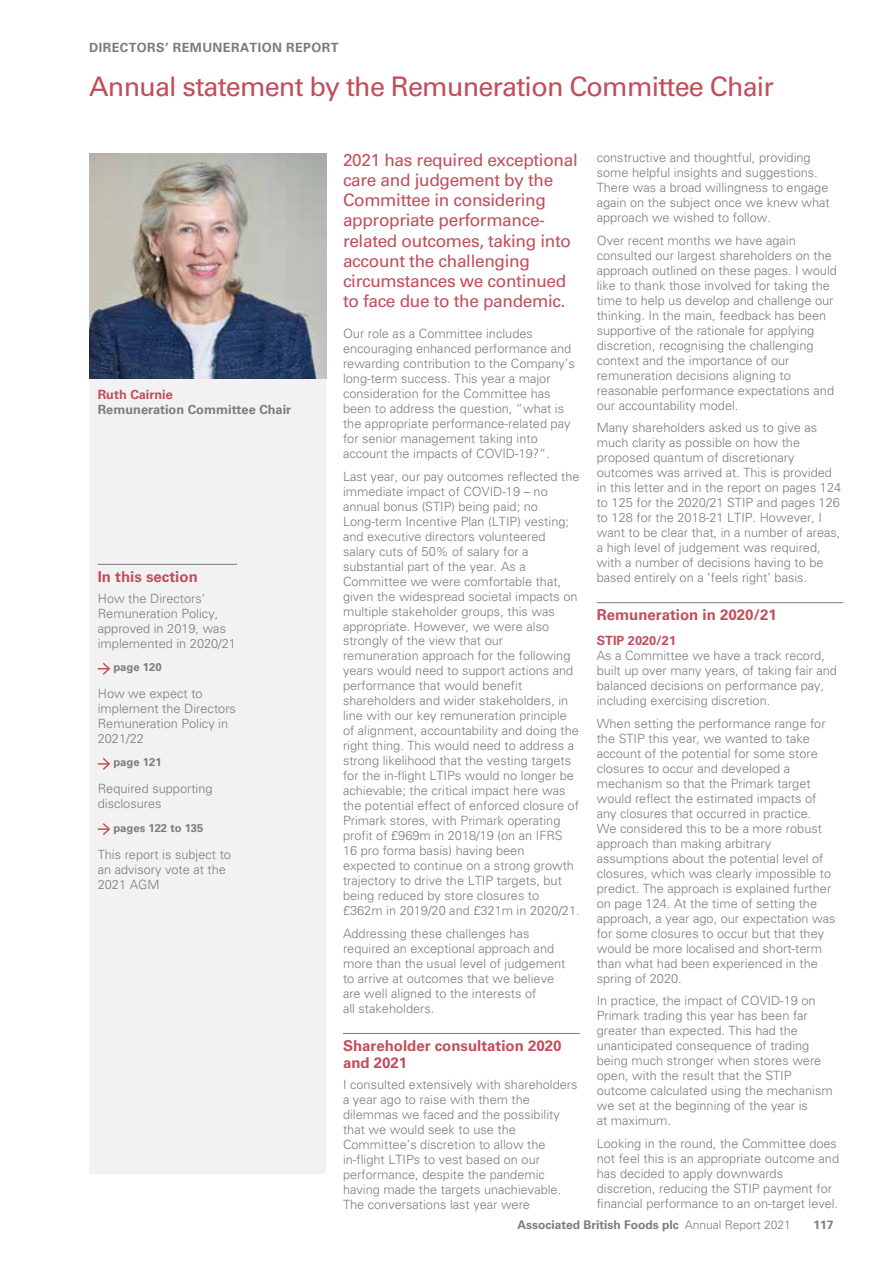
<style>
.page{position:relative;width:893px;height:1263px;background:#fff}
.page>*{position:absolute;margin:0;border:0;box-sizing:border-box;transform-origin:0 0}
.t1{font:27px "Univers LT Std";letter-spacing:-.03em;color:#c24e5c}
.t2{font:17.25px/20.2px "Univers LT Std";letter-spacing:-.02em;color:#c24e5c}
.t3{font:700 15px/17.2px "Univers LT Std";color:#c24e5c}
.t4{font:300 12.75px/15px "Univers LT Std";color:#7a7c81}
.t5{font:700 12.75px "Univers LT Std";letter-spacing:.03em;color:#7a7c81}
.t6{font:700 12.75px "Univers LT Std";color:#7a7c81}
.t7{font:700 12.75px "Univers LT Std";color:#c24e5c}
.t8{font:700 12px "Univers LT Std";color:#7a7c81}
.t9{font:700 11.25px "Univers LT Std";color:#7a7c81}
.s1{font-weight:300}
</style>
<div class="page">
<div style="left:89px;top:153px;width:237px;height:1021px;background:#f2f2f2"></div>
<hr style="left:343px;top:1033px;width:237px;height:1px;background:#7a7c81">
<hr style="left:597px;top:602px;width:246px;height:1px;background:#7a7c81">
<img style="left:89px;top:153px;width:237px;height:225px">
<hr style="left:98px;top:564px;width:139px;height:1px;background:#7a7c81">
<svg style="left:98px;top:663px;width:12px;height:12px"></svg>
<svg style="left:98px;top:758px;width:12px;height:12px"></svg>
<svg style="left:98px;top:823px;width:12px;height:12px"></svg>
<p class="t5" style="left:89px;top:40px;width:251px">DIRECTORS’ REMUNERATION REPORT</p>
<h1 class="t1" style="left:89px;top:70px;width:686px">Annual statement by the Remuneration Committee Chair</h1>
<p class="t7" style="left:98px;top:387px;width:77px">Ruth Cairnie</p>
<p class="t6" style="left:98px;top:402px;width:195px">Remuneration Committee Chair</p>
<p class="t3" style="left:98px;top:568px;width:102px">In this section</p>
<p class="t4" style="left:98px;top:591px;width:140px">How the Directors’<br>Remuneration Policy, approved in 2019, was implemented in 2020/21</p>
<p class="t9" style="left:113px;top:661px;width:50px">page 120</p>
<p class="t4" style="left:98px;top:686px;width:140px">How we expect to implement the Directors<br>Remuneration Policy in<br>2021/22</p>
<p class="t9" style="left:113px;top:756px;width:50px">page 121</p>
<p class="t4" style="left:98px;top:781px;width:116px">Required supporting disclosures</p>
<p class="t9" style="left:113px;top:821px;width:92px">pages 122 to 135</p>
<p class="t4" style="left:98px;top:847px;width:135px">This report is subject to an advisory vote at the<br>2021 AGM</p>
<h2 class="t2" style="left:343px;top:149px;width:236px">2021 has required exceptional care and judgement by the<br>Committee in considering appropriate performance&shy;related outcomes, taking into account the challenging circumstances we continued to face due to the pandemic.</h2>
<p class="t4" style="left:343px;top:326px;width:233px">Our role as a Committee includes encouraging enhanced performance and rewarding contribution to the Company’s long-term success. This year a major consideration for the Committee has been to address the question, “what is the appropriate performance-related pay for senior management taking into account the impacts of COVID-19?”.</p>
<p class="t4" style="left:343px;top:468px;width:238px">Last year, our pay outcomes reflected the immediate impact of COVID-19 – no annual bonus (STIP) being paid; no Long-term Incentive Plan (LTIP) vesting; and executive directors volunteered salary cuts of 50% of salary for a substantial part of the year. As a Committee we were comfortable that, given the widespread societal impacts on multiple stakeholder groups, this was appropriate. However, we were also strongly of the view that our remuneration approach for the following years would need to support actions and performance that would benefit shareholders and wider stakeholders, in line with our key remuneration principle of alignment, accountability and doing the right thing. This would need to address a strong likelihood that the vesting targets for the in-flight LTIPs would no longer be achievable; the critical impact here was the potential effect of enforced closure of Primark stores, with Primark operating profit of £969m in 2018/19 (on an IFRS 16 pro forma basis) having been expected to continue on a strong growth trajectory to drive the LTIP targets, but being reduced by store closures to £362m in 2019/20 and £321m in 2020/21.</p>
<p class="t4" style="left:343px;top:926px;width:224px">Addressing these challenges has required an exceptional approach and more than the usual level of judgement to arrive at outcomes that we believe are well aligned to the interests of<br>all stakeholders.</p>
<p class="t3" style="left:343px;top:1037px;width:220px">Shareholder consultation 2020 and 2021</p>
<p class="t4" style="left:343px;top:1077px;width:236px">I consulted extensively with shareholders a year ago to raise with them the dilemmas we faced and the possibility that we would seek to use the Committee’s discretion to allow the in-flight LTIPs to vest based on our performance, despite the pandemic having made the targets unachievable.<br>The conversations last year were</p>
<p class="t4" style="left:597px;top:150px;width:235px">constructive and thoughtful, providing some helpful insights and suggestions.<br>There was a broad willingness to engage again on the subject once we knew what approach we wished to follow.</p>
<p class="t4" style="left:597px;top:233px;width:242px">Over recent months we have again consulted our largest shareholders on the approach outlined on these pages. I would like to thank those involved for taking the time to help us develop and challenge our thinking. In the main, feedback has been supportive of the rationale for applying discretion, recognising the challenging context and the importance of our remuneration decisions aligning to reasonable performance expectations and our accountability model.</p>
<p class="t4" style="left:597px;top:420px;width:246px">Many shareholders asked us to give as much clarity as possible on how the proposed quantum of discretionary outcomes was arrived at. This is provided in this letter and in the report on pages 124 to 125 for the 2020/21 STIP and pages 126 to 128 for the 2018-21 LTIP. However, I want to be clear that, in a number of areas, a high level of judgement was required, with a number of decisions having to be based entirely on a ‘feels right’ basis.</p>
<p class="t3" style="left:597px;top:606px;width:182px">Remuneration in 2020/21</p>
<p class="t7" style="left:597px;top:633px;width:81px">STIP 2020/21</p>
<p class="t4" style="left:597px;top:648px;width:242px">As a Committee we have a track record, built up over many years, of taking fair and balanced decisions on performance pay, including exercising discretion.</p>
<p class="t4" style="left:597px;top:716px;width:240px">When setting the performance range for the STIP this year, we wanted to take account of the potential for some store closures to occur and developed a mechanism so that the Primark target would reflect the estimated impacts of any closures that occurred in practice.<br>We considered this to be a more robust approach than making arbitrary assumptions about the potential level of closures, which was clearly impossible to predict. The approach is explained further on page 124. At the time of setting the approach, a year ago, our expectation was for some closures to occur but that they would be more localised and short-term than what had been experienced in the spring of 2020.</p>
<p class="t4" style="left:597px;top:993px;width:237px">In practice, the impact of COVID-19 on Primark trading this year has been far greater than expected. This had the unanticipated consequence of trading being much stronger when stores were open, with the result that the STIP outcome calculated using the mechanism we set at the beginning of the year is<br>at maximum.</p>
<p class="t4" style="left:597px;top:1136px;width:244px">Looking in the round, the Committee does not feel this is an appropriate outcome and has decided to apply downwards discretion, reducing the STIP payment for financial performance to an on-target level.</p>
<p class="t8" style="left:517px;top:1218px;width:275px">Associated British Foods plc <span class="s1">Annual Report 2021</span></p>
<p class="t8" style="left:813px;top:1218px;width:22px">117</p>
</div>
